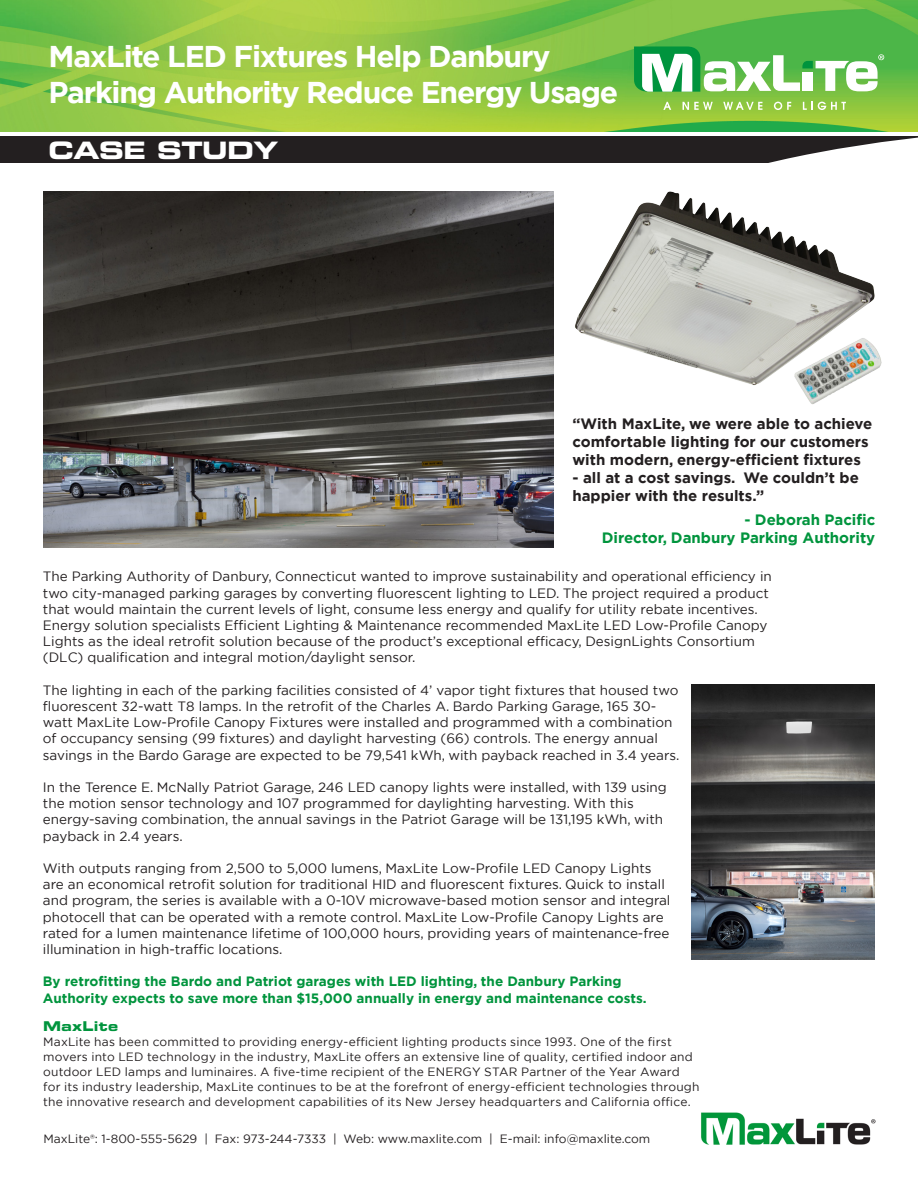
<style>
.page{position:relative;width:918px;height:1188px;background:#fff}
.page>*{position:absolute;margin:0;border:0;box-sizing:border-box;transform-origin:0 0}
.t1{font:700 30px/36px "Gotham";letter-spacing:-.04em;color:#fff}
.t2{font:24px "Eurostile Bold Extended Two";letter-spacing:-.02em;color:#fff}
.t3{font:700 15px/18px "Gotham";color:#231f20}
.t4{font:700 15px "Gotham";color:#00943d}
.t5{font:13.5px/16.2px "Gotham";color:#231f20}
.t6{font:700 13.5px/16.2px "Gotham";color:#00943d}
.t7{font:13.5px "Eurostile Bold Extended Two";letter-spacing:.02em;color:#00943d}
.t8{font:12px/15px "Gotham";letter-spacing:.015em;color:#231f20}
</style>
<div class="page">
<div style="left:1px;top:136px;width:917px;height:26px;background:#231f20"></div>
<svg style="left:619px;top:131px;width:299px;height:32px"></svg>
<img style="left:0;top:0;width:918px;height:131px">
<svg style="left:663px;top:102px;width:8px;height:8px"></svg>
<svg style="left:683px;top:102px;width:30px;height:8px"></svg>
<svg style="left:723px;top:102px;width:39px;height:8px"></svg>
<svg style="left:774px;top:102px;width:17px;height:8px"></svg>
<svg style="left:803px;top:102px;width:43px;height:8px"></svg>
<svg style="left:634px;top:47px;width:250px;height:45px"></svg>
<img style="left:701px;top:1112px;width:175px;height:33px">
<img style="left:691px;top:685px;width:183px;height:274px">
<img style="left:43px;top:191px;width:510px;height:357px">
<img style="left:575px;top:191px;width:300px;height:195px">
<img style="left:791px;top:337px;width:91px;height:67px">
<p class="t1" style="left:49px;top:39px;width:571px">MaxLite LED Fixtures Help Danbury<br>Parking Authority Reduce Energy Usage</p>
<p class="t2" style="left:49px;top:133px;width:231px">CASE STUDY</p>
<p class="t3" style="left:572px;top:415px;width:301px">“With MaxLite, we were able to achieve comfortable lighting for our customers with modern, energy-efficient fixtures</p>
<p class="t3" style="left:572px;top:469px;width:288px">- all at a cost savings. We couldn’t be happier with the results.”</p>
<p class="t4" style="left:744px;top:510px;width:132px">- Deborah Pacific</p>
<p class="t4" style="left:602px;top:528px;width:275px">Director, Danbury Parking Authority</p>
<p class="t5" style="left:43px;top:568px;width:730px">The Parking Authority of Danbury, Connecticut wanted to improve sustainability and operational efficiency in two city-managed parking garages by converting fluorescent lighting to LED. The project required a product that would maintain the current levels of light, consume less energy and qualify for utility rebate incentives.<br>Energy solution specialists Efficient Lighting &amp; Maintenance recommended MaxLite LED Low-Profile Canopy Lights as the ideal retrofit solution because of the product’s exceptional efficacy, DesignLights Consortium (DLC) qualification and integral motion/daylight sensor.</p>
<p class="t5" style="left:43px;top:682px;width:638px">The lighting in each of the parking facilities consisted of 4’ vapor tight fixtures that housed two fluorescent 32-watt T8 lamps. In the retrofit of the Charles A. Bardo Parking Garage, 165 30- watt MaxLite Low-Profile Canopy Fixtures were installed and programmed with a combination of occupancy sensing (99 fixtures) and daylight harvesting (66) controls. The energy annual savings in the Bardo Garage are expected to be 79,541 kWh, with payback reached in 3.4 years.</p>
<p class="t5" style="left:43px;top:779px;width:626px">In the Terence E. McNally Patriot Garage, 246 LED canopy lights were installed, with 139 using the motion sensor technology and 107 programmed for daylighting harvesting. With this energy-saving combination, the annual savings in the Patriot Garage will be 131,195 kWh, with payback in 2.4 years.</p>
<p class="t5" style="left:43px;top:860px;width:629px">With outputs ranging from 2,500 to 5,000 lumens, MaxLite Low-Profile LED Canopy Lights are an economical retrofit solution for traditional HID and fluorescent fixtures. Quick to install and program, the series is available with a 0-10V microwave-based motion sensor and integral photocell that can be operated with a remote control. MaxLite Low-Profile Canopy Lights are rated for a lumen maintenance lifetime of 100,000 hours, providing years of maintenance-free illumination in high-traffic locations.</p>
<p class="t6" style="left:43px;top:973px;width:605px">By retrofitting the Bardo and Patriot garages with LED lighting, the Danbury Parking<br>Authority expects to save more than $15,000 annually in energy and maintenance costs.</p>
<p class="t7" style="left:43px;top:1017px;width:76px">MaxLite</p>
<p class="t8" style="left:43px;top:1034px;width:658px">MaxLite has been committed to providing energy-efficient lighting products since 1993. One of the first movers into LED technology in the industry, MaxLite offers an extensive line of quality, certified indoor and outdoor LED lamps and luminaires. A five-time recipient of the ENERGY STAR Partner of the Year Award for its industry leadership, MaxLite continues to be at the forefront of energy-efficient technologies through the innovative research and development capabilities of its New Jersey headquarters and California office.</p>
<p class="t8" style="left:44px;top:1131px;width:608px">MaxLite®: 1-800-555-5629 | Fax: 973-244-7333 | Web: www.maxlite.com | E-mail: info@maxlite.com</p>
</div>
